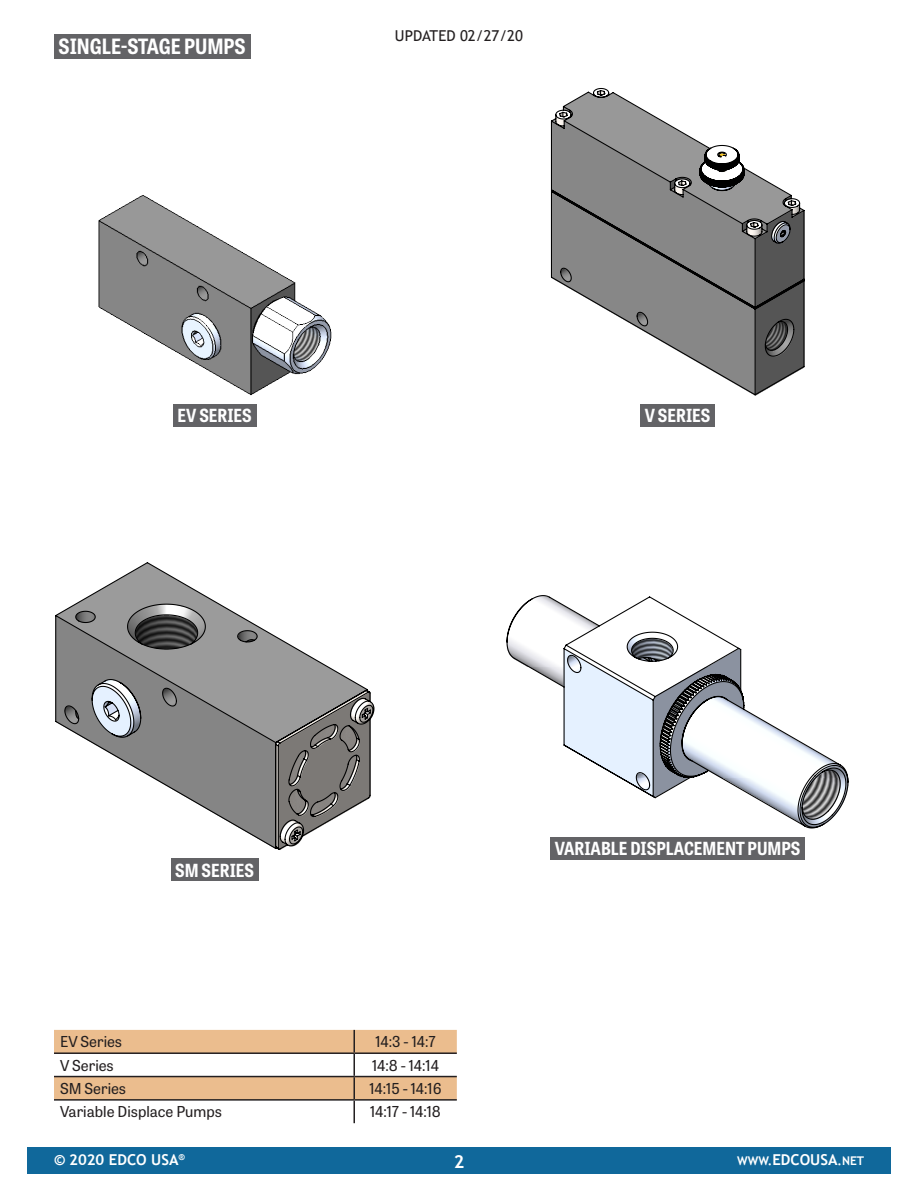
<style>
.page{position:relative;width:918px;height:1188px;background:#fff}
.page>*{position:absolute;margin:0;border:0;box-sizing:border-box;transform-origin:0 0}
.t1{font:700 semi-condensed 21px "Tablet Gothic";color:#fff}
.t2{font:700 semi-condensed 18px "Tablet Gothic";color:#fff}
.t3{font:700 18px "Trebuchet MS";color:#fff}
.t4{font:15px "Tablet Gothic";color:#231f20}
.t5{font:15px "Trebuchet MS";color:#231f20}
.t6{font:700 15px "Trebuchet MS";color:#fff}
.t7{font:700 12px "Trebuchet MS";color:#fff}
.s1{font-size:15px}
</style>
<div class="page">
<div style="left:27px;top:1147px;width:864px;height:27px;background:#10689b"></div>
<div style="left:54px;top:34px;width:196px;height:24px;background:#636366"></div>
<svg style="left:54px;top:1030px;width:403px;height:69px"></svg>
<hr style="left:353px;top:1030px;width:2px;height:22px;background:#231f20">
<hr style="left:54px;top:1052px;width:300px;height:2px;background:#231f20">
<hr style="left:354px;top:1052px;width:103px;height:2px;background:#231f20">
<hr style="left:353px;top:1054px;width:2px;height:22px;background:#231f20">
<hr style="left:353px;top:1077px;width:2px;height:22px;background:#231f20">
<hr style="left:353px;top:1101px;width:2px;height:22px;background:#231f20">
<hr style="left:54px;top:1076px;width:300px;height:1px;background:#231f20">
<hr style="left:354px;top:1076px;width:103px;height:1px;background:#231f20">
<hr style="left:54px;top:1099px;width:300px;height:2px;background:#231f20">
<hr style="left:354px;top:1099px;width:103px;height:2px;background:#231f20">
<div style="left:640px;top:404px;width:75px;height:23px;background:#636366"></div>
<svg style="left:550px;top:88px;width:255px;height:308px"></svg>
<div style="left:171px;top:859px;width:88px;height:22px;background:#636366"></div>
<svg style="left:55px;top:562px;width:320px;height:288px"></svg>
<div style="left:550px;top:837px;width:255px;height:23px;background:#636366"></div>
<svg style="left:506px;top:595px;width:343px;height:234px"></svg>
<div style="left:173px;top:404px;width:83px;height:23px;background:#636366"></div>
<img style="left:98px;top:195px;width:234px;height:201px">
<p class="t1" style="left:58px;top:32px;width:189px">SINGLE-STAGE PUMPS</p>
<p class="t2" style="left:178px;top:403px;width:76px">EV SERIES</p>
<p class="t5" style="left:395px;top:26px;width:130px">UPDATED 02/27/20</p>
<p class="t2" style="left:645px;top:403px;width:67px">V SERIES</p>
<p class="t2" style="left:175px;top:857px;width:80px">SM SERIES</p>
<p class="t4" style="left:60px;top:1031px;width:64px">EV Series</p>
<p class="t4" style="left:376px;top:1031px;width:61px">14:3 - 14:7</p>
<p class="t4" style="left:60px;top:1055px;width:55px">V Series</p>
<p class="t4" style="left:372px;top:1055px;width:68px">14:8 - 14:14</p>
<p class="t4" style="left:60px;top:1078px;width:68px">SM Series</p>
<p class="t4" style="left:369px;top:1078px;width:74px">14:15 - 14:16</p>
<p class="t4" style="left:60px;top:1101px;width:163px">Variable Displace Pumps</p>
<p class="t4" style="left:370px;top:1101px;width:72px">14:17 - 14:18</p>
<p class="t2" style="left:555px;top:836px;width:247px">VARIABLE DISPLACEMENT PUMPS</p>
<p class="t6" style="left:54px;top:1151px;width:132px">© 2020 EDCO USA<sup>®</sup></p>
<p class="t3" style="left:454px;top:1150px;width:12px">2</p>
<p class="t7" style="left:737px;top:1154px;width:129px">WWW.<span class="s1">EDCOUSA</span>.NET</p>
</div>
